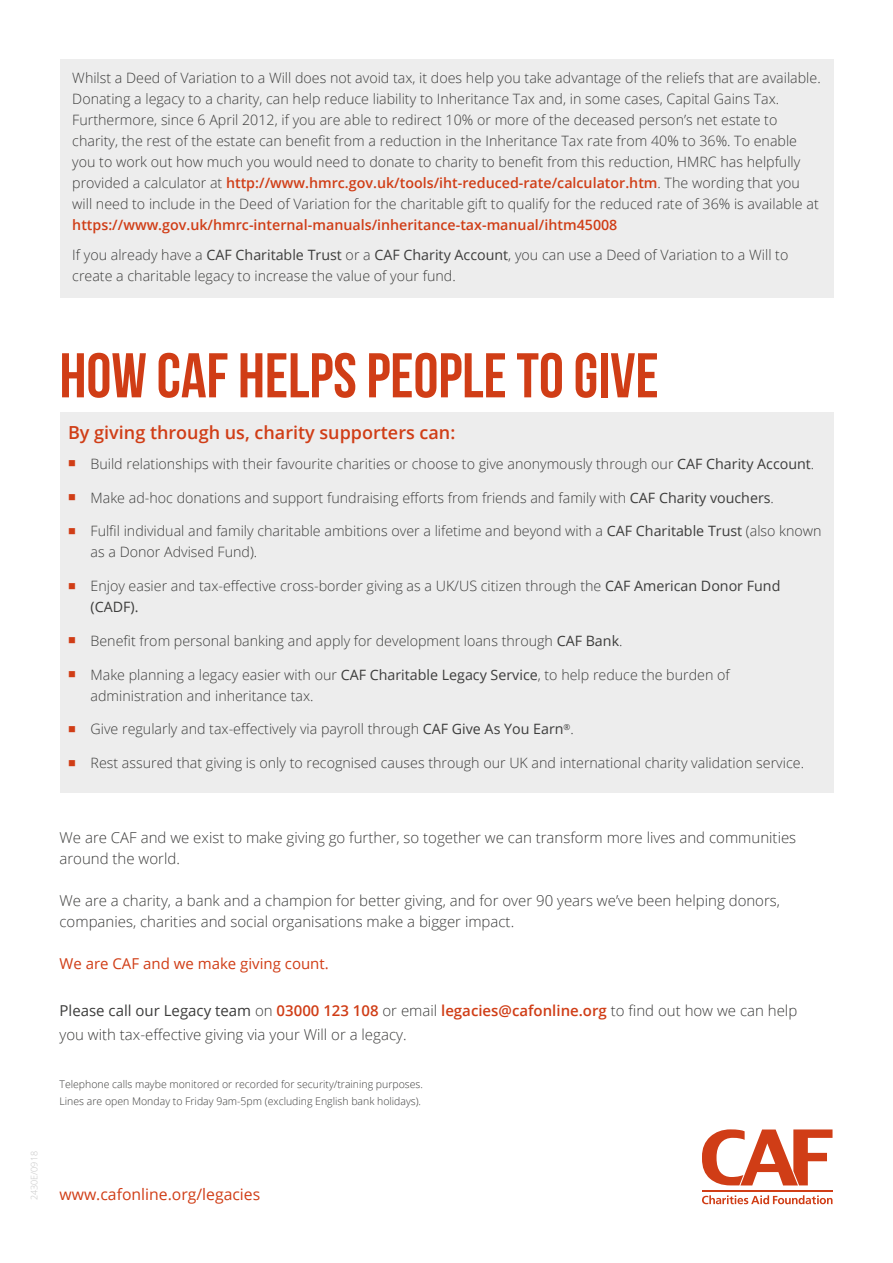
<style>
.page{position:relative;width:893px;height:1263px;background:#fff}
.page>*{position:absolute;margin:0;border:0;box-sizing:border-box;transform-origin:0 0}
.t1{font:63px "Bebas Neue";color:#d03d16}
.t2{font:600 18px "Open Sans";color:#d03d16}
.t3{font:15.75px "Open Sans";color:#d03d16}
.t4{font:300 15px/21px "Open Sans";color:#3c3c3b}
.t5{font:15px "Open Sans";color:#d03d16}
.t6{font:300 14.25px/21px "Open Sans";color:#3c3c3b}
.t7{font:600 14.25px/29.5px "Open Sans";color:#d03d16}
.t8{font:300 10.5px/16.5px "Open Sans";color:#3c3c3b}
.t9{font:300 9px "Open Sans";color:#c6c6c6}
.s1{font-weight:600;color:#d03d16}
.s2{font-weight:300;color:#3c3c3b}
.s3{font-weight:400;color:#3c3c3b}
.s4{font-weight:400}
</style>
<div class="page">
<hr style="left:702px;top:1190px;width:130px;height:1px;background:#d03d16">
<svg style="left:702px;top:1195px;width:130px;height:9px"></svg>
<svg style="left:702px;top:1129px;width:130px;height:56px"></svg>
<div style="left:60px;top:413px;width:773px;height:380px;background:#ededed"></div>
<div style="left:60px;top:60px;width:773px;height:238px;background:#ededed"></div>
<p class="t6" style="left:72px;top:67px;width:750px">Whilst a Deed of Variation to a Will does not avoid tax, it does help you take advantage of the reliefs that are available.<br>Donating a legacy to a charity, can help reduce liability to Inheritance Tax and, in some cases, Capital Gains Tax.<br>Furthermore, since 6 April 2012, if you are able to redirect 10% or more of the deceased person’s net estate to charity, the rest of the estate can benefit from a reduction in the Inheritance Tax rate from 40% to 36%. To enable you to work out how much you would need to donate to charity to benefit from this reduction, HMRC has helpfully provided a calculator at <span class="s1">http://www.hmrc.gov.uk/tools/iht-reduced-rate/calculator.htm</span>. The wording that you will need to include in the Deed of Variation for the charitable gift to qualify for the reduced rate of 36% is available at</p>
<p class="t7" style="left:72px;top:210px;width:718px">https://www.gov.uk/hmrc-internal-manuals/inheritance-tax-manual/ihtm45008<br><span class="s2">If you already have a</span> <span class="s3">CAF Charitable Trust</span> <span class="s2">or a</span> <span class="s3">CAF Charity Account</span><span class="s2">, you can use a Deed of Variation to a Will to</span></p>
<p class="t6" style="left:72px;top:265px;width:385px">create a charitable legacy to increase the value of your fund.</p>
<h1 class="t1" style="left:60px;top:341px;width:601px">HOW CAF HELPS PEOPLE TO GIVE</h1>
<p class="t2" style="left:68px;top:420px;width:389px">By giving through us, charity supporters can:</p>
<p class="t6" style="left:91px;top:453px;width:725px">Build relationships with their favourite charities or choose to give anonymously through our <span class="s4">CAF Charity Account</span>.</p>
<p class="t6" style="left:91px;top:486px;width:685px">Make ad-hoc donations and support fundraising efforts from friends and family with <span class="s4">CAF Charity vouchers</span>.</p>
<p class="t6" style="left:91px;top:520px;width:733px">Fulfil individual and family charitable ambitions over a lifetime and beyond with a <span class="s4">CAF Charitable Trust</span> (also known as a Donor Advised Fund).</p>
<p class="t6" style="left:91px;top:575px;width:691px">Enjoy easier and tax-effective cross-border giving as a UK/US citizen through the <span class="s4">CAF American Donor Fund (CADF).</span></p>
<p class="t6" style="left:91px;top:630px;width:533px">Benefit from personal banking and apply for development loans through <span class="s4">CAF Bank</span>.</p>
<p class="t6" style="left:91px;top:664px;width:641px">Make planning a legacy easier with our <span class="s4">CAF Charitable Legacy Service</span>, to help reduce the burden of administration and inheritance tax.</p>
<p class="t6" style="left:91px;top:718px;width:485px">Give regularly and tax-effectively via payroll through <span class="s4">CAF Give As You Earn</span><sup>®</sup>.</p>
<p class="t6" style="left:91px;top:752px;width:715px">Rest assured that giving is only to recognised causes through our UK and international charity validation service.</p>
<p class="t9" style="left:28px;top:1200px;width:51px;rotate:-90deg">2430E/0918</p>
<p class="t4" style="left:60px;top:827px;width:738px">We are CAF and we exist to make giving go further, so together we can transform more lives and communities around the world.</p>
<p class="t4" style="left:60px;top:890px;width:722px">We are a charity, a bank and a champion for better giving, and for over 90 years we’ve been helping donors, companies, charities and social organisations make a bigger impact.</p>
<p class="t5" style="left:60px;top:953px;width:271px">We are CAF and we make giving count.</p>
<p class="t4" style="left:60px;top:998px;width:739px;line-height:24px"><span class="s4">Please call our Legacy team</span> on <span class="s1">03000 123 108</span> or email <span class="s1">legacies@cafonline.org</span> to find out how we can help you with tax-effective giving via your Will or a legacy.</p>
<p class="t8" style="left:60px;top:1076px;width:365px">Telephone calls maybe monitored or recorded for security/training purposes.<br>Lines are open Monday to Friday 9am-5pm (excluding English bank holidays).</p>
<p class="t3" style="left:60px;top:1184px;width:202px">www.cafonline.org/legacies</p>
</div>
